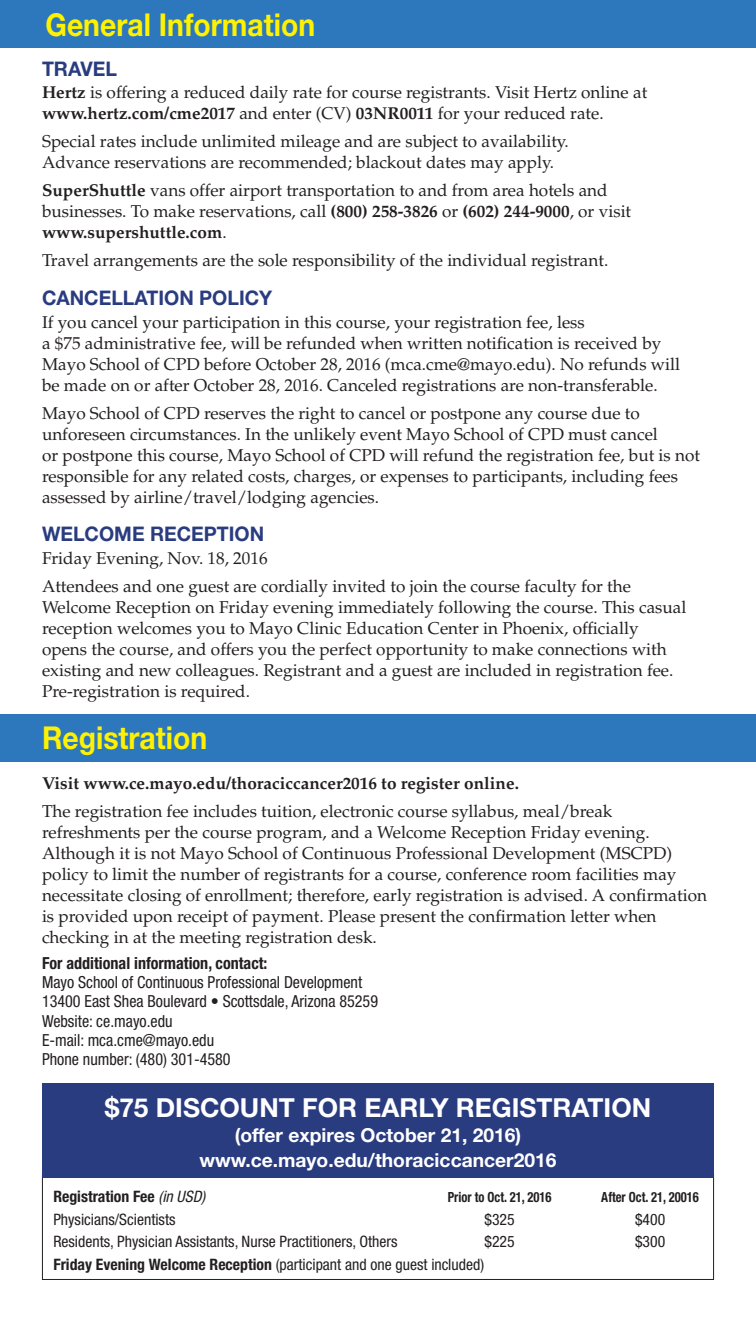
<style>
.page{position:relative;width:756px;height:1323px;background:#fff}
.page>*{position:absolute;margin:0;border:0;box-sizing:border-box;transform-origin:0 0}
.Schedule_date{font:700 31.5px "Helvetica Neue LT Std";color:#fff200;scale:.9 1}
.Schedule_date-2{font:700 26.25px "Helvetica Neue LT Std";color:#fff}
.Information_head_2_c{font:700 20.12px "Helvetica Neue LT Std";color:#2a3c80}
.Schedule_date-3{font:700 19.25px/25.4px "Helvetica Neue LT Std";color:#fff;text-align:center}
.Information_bodycopy{font:17.15px/21px "Palatino LT Std";color:#231f20}
.Information_bodycopy-2{font:700 17.15px "Palatino LT Std";color:#231f20}
.Schedule_bodycopy{font:condensed 16.62px/19.2px "Helvetica Neue LT Std";color:#231f20}
.Schedule_date-4{font:condensed 15.75px "Helvetica Neue LT Std";color:#231f20}
.Schedule_date-5{font:700 condensed 15.75px "Helvetica Neue LT Std";color:#231f20}
.Schedule_date-6{font:700 condensed 14px "Helvetica Neue LT Std";color:#231f20;scale:.9 1}
.s1{font-weight:700}
.s2{font-weight:400;font-style:italic}
</style>
<div class="page">
<div style="left:0;top:0;width:756px;height:47px;background:#2d78bd"></div>
<div style="left:0;top:714px;width:756px;height:47px;background:#2d78bd"></div>
<div style="left:42px;top:1174px;width:672px;height:106px;border:1px solid #231f20"></div>
<div style="left:42px;top:1084px;width:672px;height:94px;background:#2a3c80"></div>
<p class="Schedule_date" style="left:46px;top:5px;width:301px">General Information</p>
<p class="Information_head_2_c" style="left:42px;top:56px;width:77px">TRAVEL</p>
<p class="Information_bodycopy" style="left:42px;top:82px;width:607px"><span class="s1">Hertz</span> is offering a reduced daily rate for course registrants. Visit Hertz online at <span class="s1">www.hertz.com/cme2017</span> and enter (CV) <span class="s1">03NR0011</span> for your reduced rate.</p>
<p class="Information_bodycopy" style="left:42px;top:131px;width:528px">Special rates include unlimited mileage and are subject to availability.<br>Advance reservations are recommended; blackout dates may apply.</p>
<p class="Information_bodycopy" style="left:42px;top:180px;width:591px"><span class="s1">SuperShuttle</span> vans offer airport transportation to and from area hotels and businesses. To make reservations, call <span class="s1">(800) 258-3826</span> or <span class="s1">(602) 244-9000</span>, or visit <span class="s1">www.supershuttle.com</span>.</p>
<p class="Information_bodycopy" style="left:42px;top:250px;width:568px">Travel arrangements are the sole responsibility of the individual registrant.</p>
<p class="Information_head_2_c" style="left:42px;top:285px;width:232px">CANCELLATION POLICY</p>
<p class="Information_bodycopy" style="left:42px;top:312px;width:640px">If you cancel your participation in this course, your registration fee, less<br>a $75 administrative fee, will be refunded when written notification is received by Mayo School of CPD before October 28, 2016 (mca.cme@mayo.edu). No refunds will be made on or after October 28, 2016. Canceled registrations are non-transferable.</p>
<p class="Information_bodycopy" style="left:42px;top:403px;width:660px">Mayo School of CPD reserves the right to cancel or postpone any course due to unforeseen circumstances. In the unlikely event Mayo School of CPD must cancel<br>or postpone this course, Mayo School of CPD will refund the registration fee, but is not responsible for any related costs, charges, or expenses to participants, including fees assessed by airline/travel/lodging agencies.</p>
<p class="Information_head_2_c" style="left:42px;top:521px;width:224px">WELCOME RECEPTION</p>
<p class="Information_bodycopy" style="left:42px;top:548px;width:227px">Friday Evening, Nov. 18, 2016</p>
<p class="Information_bodycopy" style="left:42px;top:576px;width:646px">Attendees and one guest are cordially invited to join the course faculty for the Welcome Reception on Friday evening immediately following the course. This casual reception welcomes you to Mayo Clinic Education Center in Phoenix, officially opens the course, and offers you the perfect opportunity to make connections with existing and new colleagues. Registrant and a guest are included in registration fee.<br>Pre-registration is required.</p>
<p class="Schedule_date" style="left:42px;top:718px;width:185px">Registration</p>
<p class="Information_bodycopy-2" style="left:42px;top:773px;width:478px">Visit www.ce.mayo.edu/thoraciccancer2016 to register online.</p>
<p class="Information_bodycopy" style="left:42px;top:801px;width:667px">The registration fee includes tuition, electronic course syllabus, meal/break refreshments per the course program, and a Welcome Reception Friday evening.<br>Although it is not Mayo School of Continuous Professional Development (MSCPD) policy to limit the number of registrants for a course, conference room facilities may necessitate closing of enrollment; therefore, early registration is advised. A confirmation is provided upon receipt of payment. Please present the confirmation letter when checking in at the meeting registration desk.</p>
<p class="Schedule_bodycopy" style="left:42px;top:953px;width:338px"><span class="s1">For additional information, contact:<br></span>Mayo School of Continuous Professional Development 13400 East Shea Boulevard • Scottsdale, Arizona 85259<br>Website: ce.mayo.edu<br>E-mail: mca.cme@mayo.edu<br>Phone number: (480) 301-4580</p>
<p class="Schedule_date-2" style="left:105px;top:1091px;width:548px">$75 DISCOUNT FOR EARLY REGISTRATION</p>
<p class="Schedule_date-3" style="left:199px;top:1122px;width:359px">(offer expires October 21, 2016) www.ce.mayo.edu/thoraciccancer2016</p>
<p class="Schedule_date-5" style="left:53px;top:1187px;width:153px">Registration Fee <span class="s2">(in USD)</span></p>
<p class="Schedule_date-6" style="left:448px;top:1188px;width:117px">Prior to Oct. 21, 2016</p>
<p class="Schedule_date-6" style="left:601px;top:1188px;width:110px">After Oct. 21, 20016</p>
<p class="Schedule_date-4" style="left:53px;top:1210px;width:124px">Physicians/Scientists</p>
<p class="Schedule_date-4" style="left:485px;top:1210px;width:32px">$325</p>
<p class="Schedule_date-4" style="left:635px;top:1210px;width:32px">$400</p>
<p class="Schedule_date-4" style="left:53px;top:1233px;width:346px">Residents, Physician Assistants, Nurse Practitioners, Others</p>
<p class="Schedule_date-4" style="left:484px;top:1233px;width:32px">$225</p>
<p class="Schedule_date-4" style="left:635px;top:1233px;width:32px">$300</p>
<p class="Schedule_date-4" style="left:53px;top:1256px;width:432px"><span class="s1">Friday Evening Welcome Reception</span> (participant and one guest included)</p>
</div>
